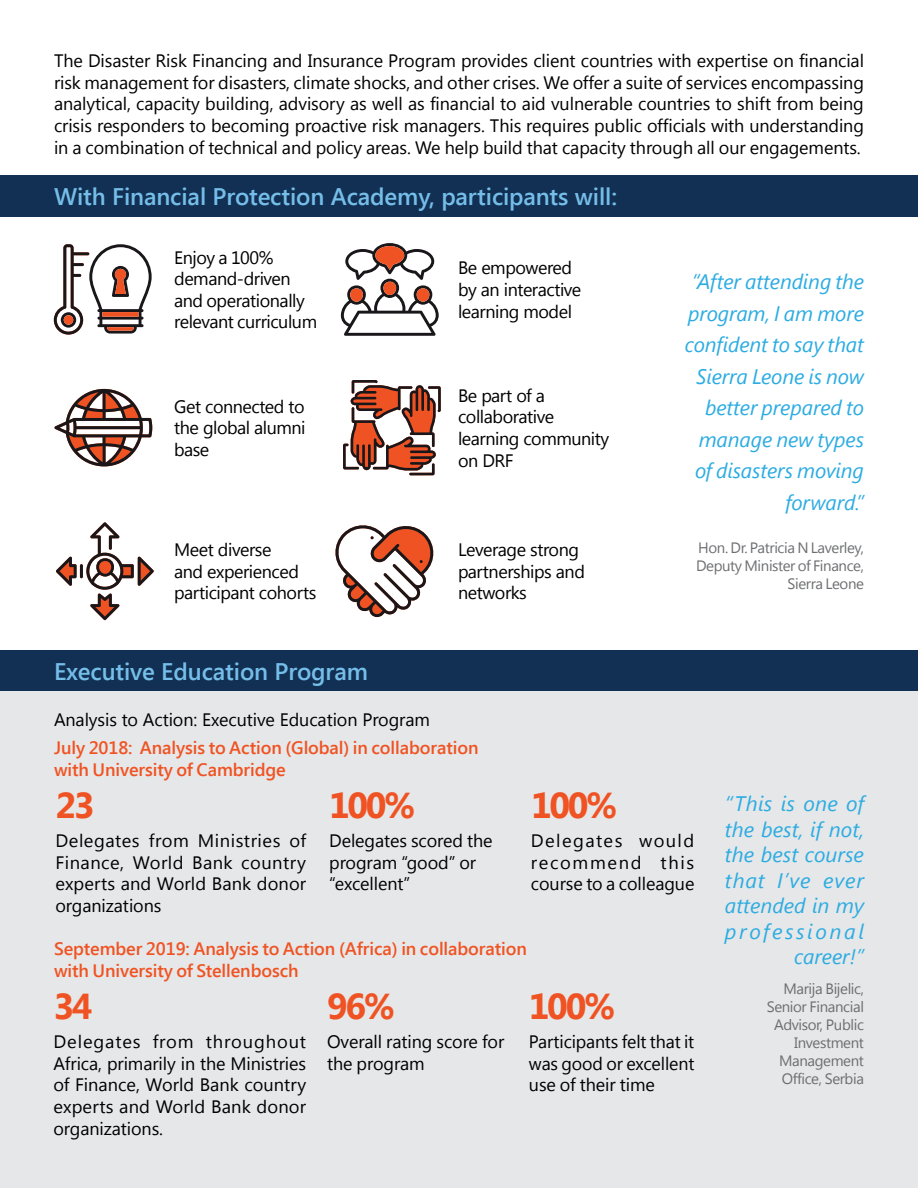
<style>
.page{position:relative;width:918px;height:1188px;background:#fff}
.page>*{position:absolute;margin:0;border:0;box-sizing:border-box;transform-origin:0 0}
.t1{font:700 36px "Segoe UI";letter-spacing:-.065em;color:#f05323}
.t2{font:600 24px "Segoe UI";letter-spacing:-.005em;color:#75bee9}
.t3{font:italic 21px/31.5px "Segoe UI";letter-spacing:-.005em;color:#2cace2;text-align:right}
.t4{font:18px/21.6px "Segoe UI";letter-spacing:-.005em;color:#000;text-align:justify}
.t5{font:18px/21.6px "Segoe UI";letter-spacing:-.025em;color:#000}
.t6{font:600 18px/21.6px "Segoe UI";letter-spacing:-.005em;color:#f05323}
.t7{font:15px/18px "Segoe UI";letter-spacing:-.025em;color:#6d6e71;text-align:right}
</style>
<div class="page">
<div style="left:0;top:175px;width:918px;height:42px;background:#123053"></div>
<div style="left:0;top:650px;width:918px;height:42px;background:#123053"></div>
<div style="left:0;top:692px;width:918px;height:496px;background:#e6e7e8"></div>
<svg style="left:54px;top:244px;width:98px;height:91px"></svg>
<svg style="left:341px;top:243px;width:98px;height:93px"></svg>
<svg style="left:54px;top:389px;width:98px;height:77px"></svg>
<svg style="left:86px;top:522px;width:68px;height:98px"></svg>
<svg style="left:56px;top:557px;width:21px;height:29px"></svg>
<hr style="left:80px;top:564px;width:3px;height:14px;background:#1a171b">
<svg style="left:343px;top:380px;width:98px;height:95px"></svg>
<svg style="left:335px;top:525px;width:99px;height:92px"></svg>
<hr style="left:917px;top:0;width:1px;height:58px;background:#123053">
<hr style="left:917px;top:817px;width:1px;height:42px;background:#123053">
<p class="t4" style="left:54px;top:49px;width:812px">The Disaster Risk Financing and Insurance Program provides client countries with expertise on financial risk management for disasters, climate shocks, and other crises. We offer a suite of services encompassing analytical, capacity building, advisory as well as financial to aid vulnerable countries to shift from being crisis responders to becoming proactive risk managers. This requires public officials with understanding in a combination of technical and policy areas. We help build that capacity through all our engagements.</p>
<h2 class="t2" style="left:54px;top:179px;width:565px">With Financial Protection Academy, participants will:</h2>
<p class="t5" style="left:174px;top:246px;width:144px">Enjoy a 100% demand-driven and operationally relevant curriculum</p>
<p class="t5" style="left:458px;top:256px;width:125px">Be empowered by an interactive learning model</p>
<p class="t4" style="left:174px;top:395px;width:133px">Get connected to the global alumni base</p>
<p class="t5" style="left:458px;top:384px;width:153px">Be part of a collaborative learning community on DRF</p>
<p class="t5" style="left:174px;top:538px;width:144px">Meet diverse<br>and experienced participant cohorts</p>
<p class="t5" style="left:458px;top:538px;width:128px">Leverage strong partnerships and networks</p>
<h2 class="t2" style="left:54px;top:655px;width:316px">Executive Education Program</h2>
<p class="t4" style="left:54px;top:708px;width:377px">Analysis to Action: Executive Education Program</p>
<p class="t6" style="left:54px;top:736px;width:426px">July 2018: Analysis to Action (Global) in collaboration with University of Cambridge</p>
<p class="t3" style="left:685px;top:265px;width:181px">“After attending the program, I am more confident to say that<br>Sierra Leone is now better prepared to manage new types of disasters moving forward.”</p>
<p class="t7" style="left:696px;top:538px;width:169px">Hon. Dr. Patricia N Laverley,<br>Deputy Minister of Finance,<br>Sierra Leone</p>
<h1 class="t1" style="left:56px;top:780px;width:41px">23</h1>
<p class="t4" style="left:56px;top:829px;width:252px">Delegates from Ministries of Finance, World Bank country experts and World Bank donor organizations</p>
<h1 class="t1" style="left:329px;top:780px;width:88px">100%</h1>
<p class="t4" style="left:329px;top:829px;width:165px;text-align:left">Delegates scored the program “good” or “excellent”</p>
<h1 class="t1" style="left:531px;top:780px;width:88px">100%</h1>
<p class="t4" style="left:531px;top:829px;width:165px">Delegates would recommend this course to a colleague</p>
<p class="t6" style="left:54px;top:937px;width:474px">September 2019: Analysis to Action (Africa) in collaboration with University of Stellenbosch</p>
<h1 class="t1" style="left:53px;top:981px;width:41px">34</h1>
<p class="t4" style="left:53px;top:1030px;width:254px">Delegates from throughout Africa, primarily in the Ministries of Finance, World Bank country experts and World Bank donor organizations.</p>
<h1 class="t1" style="left:327px;top:981px;width:69px">96%</h1>
<p class="t4" style="left:327px;top:1030px;width:179px">Overall rating score for the program</p>
<h1 class="t1" style="left:529px;top:981px;width:88px">100%</h1>
<p class="t4" style="left:529px;top:1030px;width:167px">Participants felt that it was good or excellent use of their time</p>
<p class="t3" style="left:725px;top:790px;width:141px;line-height:25.5px">“This is one of the best, if not, the best course that I’ve ever attended in my professional career!”</p>
<p class="t7" style="left:767px;top:979px;width:99px">Marija Bijelic,<br>Senior Financial<br>Advisor, Public<br>Investment<br>Management<br>Office, Serbia</p>
</div>
